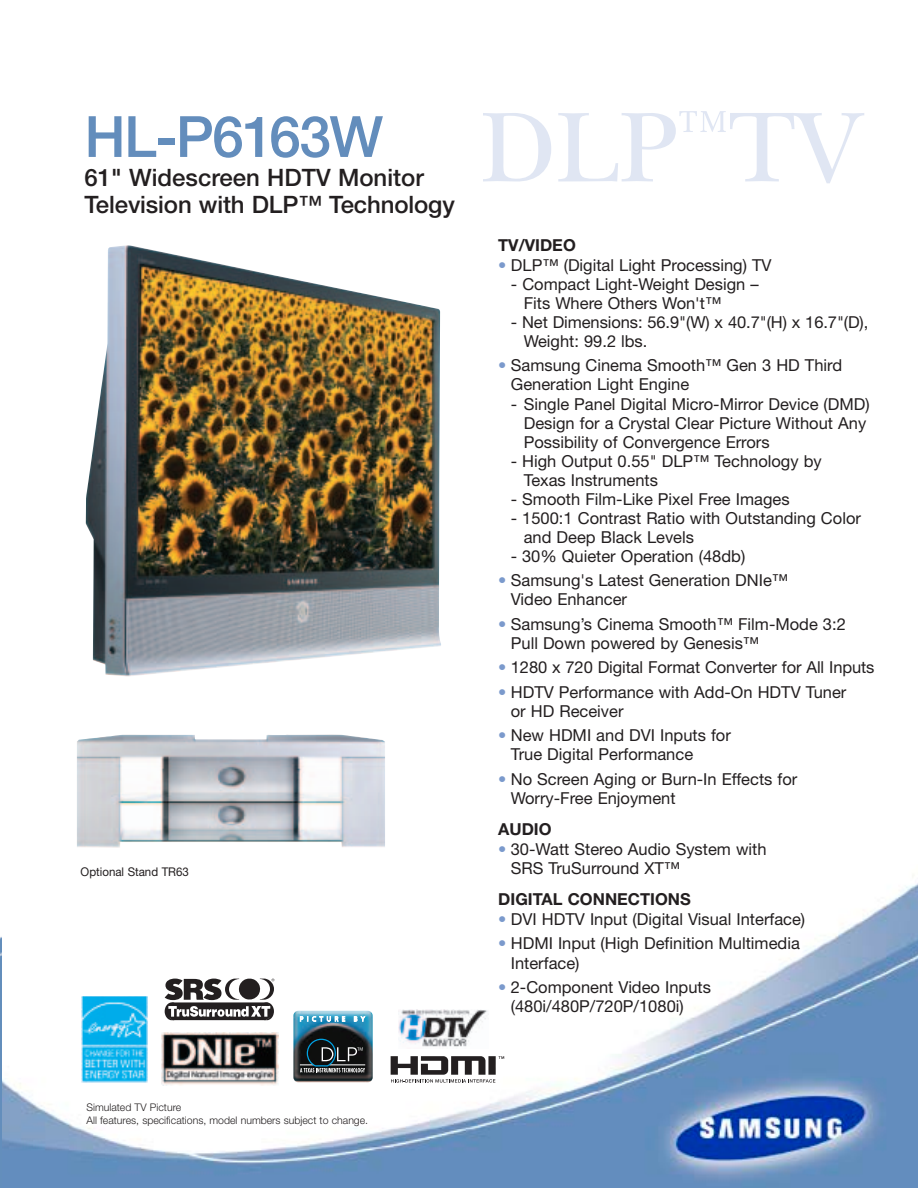
<style>
.page{position:relative;width:918px;height:1188px;background:#fff}
.page>*{position:absolute;margin:0;border:0;box-sizing:border-box;transform-origin:0 0}
.t1{font:103.5px "New Baskerville";color:#e0e6f3}
.t2{font:500 57px "Helvetica Neue";letter-spacing:-.03em;color:#638dbc}
.t3{font:500 24px/27px "Helvetica Neue";letter-spacing:-.005em;color:#231f20}
.t4{font:16.5px/19px "Helvetica Neue";color:#231f20}
.t5{font:700 16.5px "Helvetica Neue";color:#231f20}
.t6{font:12px "Helvetica Neue";color:#231f20;scale:.96 1}
.t7{font:300 10.5px/13px "Helvetica Neue";color:#231f20}
.s1{color:#7b9acc}
</style>
<div class="page">
<img style="left:1px;top:875px;width:917px;height:313px">
<img style="left:0;top:937px;width:1px;height:251px">
<img style="left:86px;top:245px;width:355px;height:431px">
<svg style="left:165px;top:979px;width:109px;height:41px"></svg>
<img style="left:162px;top:1033px;width:117px;height:52px">
<img style="left:293px;top:1011px;width:80px;height:71px;border-radius:5px">
<svg style="left:300px;top:1016px;width:45px;height:6px"></svg>
<svg style="left:354px;top:1016px;width:11px;height:6px"></svg>
<svg style="left:300px;top:1038px;width:65px;height:34px;background:#30383b"></svg>
<img style="left:82px;top:997px;width:66px;height:85px">
<svg style="left:391px;top:1056px;width:113px;height:27px"></svg>
<img style="left:398px;top:1009px;width:90px;height:39px">
<img style="left:77px;top:734px;width:308px;height:114px">
<h2 class="t2" style="left:85px;top:116px;width:300px">HL-P6163W</h2>
<h3 class="t3" style="left:85px;top:166px;width:372px">61" Widescreen HDTV Monitor<br>Television with DLP™ Technology</h3>
<p class="t6" style="left:81px;top:867px;width:114px">Optional Stand TR63</p>
<h1 class="t1" style="left:480px;top:111px;width:383px">DLP<sup>™</sup>TV</h1>
<p class="t5" style="left:498px;top:239px;width:79px">TV/VIDEO</p>
<p class="t4" style="left:498px;top:257px;width:275px"><span class="s1">•</span> DLP™ (Digital Light Processing) TV</p>
<p class="t4" style="left:524px;top:276px;width:236px;text-indent:-13px">- Compact Light-Weight Design –<br>Fits Where Others Won't™</p>
<p class="t4" style="left:524px;top:314px;width:346px;text-indent:-13px">- Net Dimensions: 56.9"(W) x 40.7"(H) x 16.7"(D),<br>Weight: 99.2 lbs.</p>
<p class="t4" style="left:511px;top:358px;width:333px;text-indent:-13px"><span class="s1">•</span> Samsung Cinema Smooth™ Gen 3 HD Third<br>Generation Light Engine</p>
<p class="t4" style="left:524px;top:396px;width:347px;text-indent:-13px">- Single Panel Digital Micro-Mirror Device (DMD)<br>Design for a Crystal Clear Picture Without Any<br>Possibility of Convergence Errors</p>
<p class="t4" style="left:524px;top:453px;width:299px;text-indent:-13px">- High Output 0.55" DLP™ Technology by<br>Texas Instruments</p>
<p class="t4" style="left:511px;top:491px;width:280px">- Smooth Film-Like Pixel Free Images</p>
<p class="t4" style="left:524px;top:510px;width:339px;text-indent:-13px">- 1500:1 Contrast Ratio with Outstanding Color and Deep Black Levels</p>
<p class="t4" style="left:511px;top:548px;width:236px">- 30% Quieter Operation (48db)</p>
<p class="t4" style="left:511px;top:573px;width:279px;text-indent:-13px"><span class="s1">•</span> Samsung's Latest Generation DNIe™<br>Video Enhancer</p>
<p class="t4" style="left:511px;top:616px;width:337px;text-indent:-13px"><span class="s1">•</span> Samsung’s Cinema Smooth™ Film-Mode 3:2<br>Pull Down powered by Genesis™</p>
<p class="t4" style="left:498px;top:660px;width:378px"><span class="s1">•</span> 1280 x 720 Digital Format Converter for All Inputs</p>
<p class="t4" style="left:511px;top:684px;width:337px;text-indent:-13px"><span class="s1">•</span> HDTV Performance with Add-On HDTV Tuner or HD Receiver</p>
<p class="t4" style="left:511px;top:728px;width:222px;text-indent:-13px"><span class="s1">•</span> New HDMI and DVI Inputs for<br>True Digital Performance</p>
<p class="t4" style="left:511px;top:771px;width:288px;text-indent:-13px"><span class="s1">•</span> No Screen Aging or Burn-In Effects for<br>Worry-Free Enjoyment</p>
<p class="t5" style="left:498px;top:823px;width:55px">AUDIO</p>
<p class="t4" style="left:511px;top:841px;width:257px;text-indent:-13px"><span class="s1">•</span> 30-Watt Stereo Audio System with<br>SRS TruSurround XT™</p>
<p class="t5" style="left:498px;top:893px;width:194px">DIGITAL CONNECTIONS</p>
<p class="t4" style="left:498px;top:911px;width:308px"><span class="s1">•</span> DVI HDTV Input (Digital Visual Interface)</p>
<p class="t4" style="left:511px;top:936px;width:291px;text-indent:-13px"><span class="s1">•</span> HDMI Input (High Definition Multimedia<br>Interface)</p>
<p class="t4" style="left:511px;top:979px;width:202px;text-indent:-13px"><span class="s1">•</span> 2-Component Video Inputs (480i/480P/720P/1080i)</p>
<p class="t7" style="left:87px;top:1101px;width:283px">Simulated TV Picture<br>All features, specifications, model numbers subject to change.</p>
</div>
